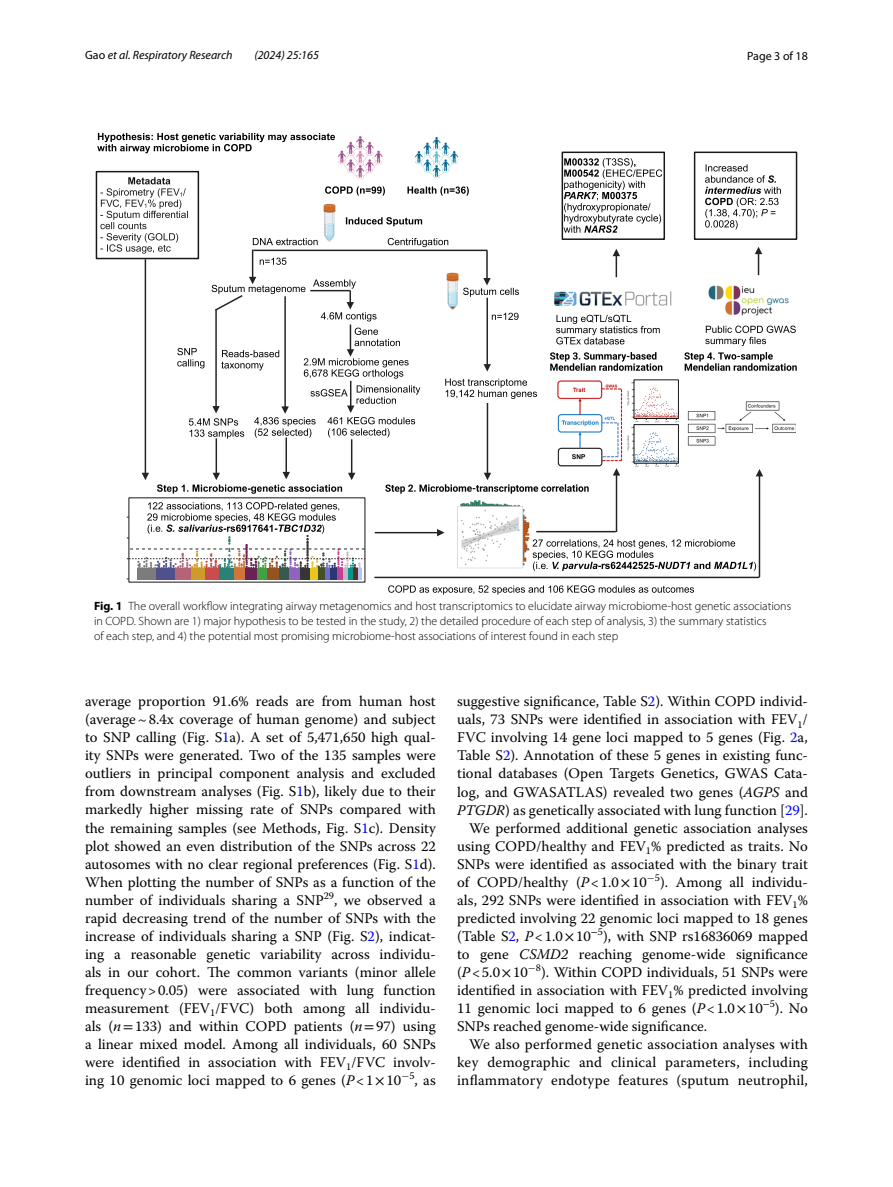
<style>
.page{position:relative;width:893px;height:1187px;background:#fff}
.page>*{position:absolute;margin:0;border:0;box-sizing:border-box;transform-origin:0 0}
.t1{font:14.7px/18px "Warnock Pro";color:#000;text-align:justify}
.t2{font:300 12px/15px "Myriad Pro";color:#000}
.t3{font:italic 12px "Myriad Pro";color:#000}
.t4{font:12px "Myriad Pro";color:#000}
.s1{font-style:normal}
.s2{font-weight:700}
.s3{color:#00f}
.s4{font-style:italic}
.s5{font-family:"STIX"}
</style>
<div class="page">
<img style="left:341px;top:136px;width:455px;height:432px">
<svg style="left:627px;top:382px;width:52px;height:85px"></svg>
<hr style="left:216px;top:438px;width:1px;height:36px;background:#232323">
<hr style="left:351px;top:439px;width:1px;height:35px;background:#232323">
<svg style="left:348px;top:472px;width:7px;height:8px"></svg>
<hr style="left:487px;top:403px;width:1px;height:71px;background:#232323">
<hr style="left:375px;top:532px;width:64px;height:1px;background:#232323">
<svg style="left:437px;top:529px;width:7px;height:7px"></svg>
<hr style="left:145px;top:259px;width:1px;height:215px;background:#232323">
<svg style="left:142px;top:472px;width:7px;height:8px"></svg>
<svg style="left:388px;top:585px;width:306px;height:9px"></svg>
<hr style="left:616px;top:474px;width:1px;height:58px;background:#232323">
<svg style="left:613px;top:468px;width:7px;height:7px"></svg>
<hr style="left:536px;top:531px;width:80px;height:1px;background:#232323">
<svg style="left:533px;top:539px;width:223px;height:32px"></svg>
<svg style="left:556px;top:315px;width:104px;height:29px"></svg>
<svg style="left:613px;top:260px;width:7px;height:17px"></svg>
<hr style="left:374px;top:576px;width:385px;height:2px;background:#232323">
<hr style="left:759px;top:475px;width:1px;height:102px;background:#232323">
<svg style="left:756px;top:469px;width:7px;height:7px"></svg>
<svg style="left:755px;top:260px;width:7px;height:15px"></svg>
<svg style="left:705px;top:325px;width:91px;height:21px"></svg>
<svg style="left:385px;top:472px;width:204px;height:21px"></svg>
<svg style="left:550px;top:352px;width:112px;height:19px"></svg>
<svg style="left:684px;top:352px;width:113px;height:19px"></svg>
<hr style="left:285px;top:437px;width:2px;height:36px;background:#232323">
<svg style="left:157px;top:472px;width:185px;height:21px"></svg>
<svg style="left:144px;top:260px;width:393px;height:178px"></svg>
<svg style="left:127px;top:502px;width:238px;height:77px"></svg>
<svg style="left:96px;top:151px;width:701px;height:109px"></svg>
<svg style="left:564px;top:158px;width:98px;height:75px"></svg>
<svg style="left:705px;top:164px;width:76px;height:65px"></svg>
<svg style="left:97px;top:133px;width:238px;height:20px"></svg>
<p class="t3" style="left:85px;top:48px;width:149px"><span class="s1">Gao</span> et al. Respiratory Research</p>
<p class="t3" style="left:254px;top:48px;width:66px">(2024) 25:165</p>
<p class="t4" style="left:747px;top:48px;width:62px">Page 3 of 18</p>
<p class="t2" style="left:94px;top:598px;width:699px"><span class="s2">Fig. 1</span> The overall workflow integrating airway metagenomics and host transcriptomics to elucidate airway microbiome-host genetic associations in COPD. Shown are 1) major hypothesis to be tested in the study, 2) the detailed procedure of each step of analysis, 3) the summary statistics<br>of each step, and 4) the potential most promising microbiome-host associations of interest found in each step</p>
<p class="t1" style="left:85px;top:692px;width:352px">average proportion 91.6% reads are from human host (average~8.4x coverage of human genome) and subject to SNP calling (Fig. S<span class="s3">1</span>a). A set of 5,471,650 high qual&shy;ity SNPs were generated. Two of the 135 samples were outliers in principal component analysis and excluded from downstream analyses (Fig. S<span class="s3">1</span>b), likely due to their markedly higher missing rate of SNPs compared with the remaining samples (see Methods, Fig. S<span class="s3">1</span>c). Density plot showed an even distribution of the SNPs across 22 autosomes with no clear regional preferences (Fig. S<span class="s3">1</span>d).<br>When plotting the number of SNPs as a function of the number of individuals sharing a SNP<sup>29</sup>, we observed a rapid decreasing trend of the number of SNPs with the increase of individuals sharing a SNP (Fig. S<span class="s3">2</span>), indicat&shy;ing a reasonable genetic variability across individu&shy;als in our cohort. The common variants (minor allele frequency&gt;0.05) were associated with lung function measurement (FEV<sub>1</sub>/FVC) both among all individu&shy;als (<span class="s4">n</span><span class="s5">=</span>133) and within COPD patients (<span class="s4">n</span><span class="s5">=</span>97) using a linear mixed model. Among all individuals, 60 SNPs were identified in association with FEV<sub>1</sub>/FVC involv&shy;ing 10 genomic loci mapped to 6 genes (<span class="s4">P</span>&lt;1<span class="s5">×</span> -10<sup>−</sup><sup>5</sup>, as</p>
<p class="t1" style="left:457px;top:692px;width:352px">suggestive significance, Table S<span class="s3">2</span>). Within COPD individ-</p>
<p class="t1" style="left:457px;top:710px;width:352px">uals, 73 SNPs were identified in association with FEV<sub>1</sub>/</p>
<p class="t1" style="left:457px;top:728px;width:352px">FVC involving 14 gene loci mapped to 5 genes (Fig. <span class="s3">2</span>a,</p>
<p class="t1" style="left:457px;top:746px;width:352px">Table S<span class="s3">2</span>). Annotation of these 5 genes in existing func-</p>
<p class="t1" style="left:457px;top:764px;width:352px">tional databases (Open Targets Genetics, GWAS Cata-</p>
<p class="t1" style="left:457px;top:782px;width:352px">log, and GWASATLAS) revealed two genes (<span class="s4">AGPS</span> and</p>
<p class="t1" style="left:457px;top:800px;width:352px"><span class="s4">PTGDR</span>) as genetically associated with lung function [<span class="s3">29</span>].</p>
<p class="t1" style="left:469px;top:818px;width:340px">We performed additional genetic association analyses</p>
<p class="t1" style="left:457px;top:836px;width:352px">using COPD/healthy and FEV<sub>1</sub>% predicted as traits. No</p>
<p class="t1" style="left:457px;top:854px;width:352px">SNPs were identified as associated with the binary trait</p>
<p class="t1" style="left:457px;top:872px;width:352px">of COPD/healthy (<span class="s4">P</span>&lt;1.0<span class="s5">×</span> -10<sup>−</sup><sup>5</sup>). Among all individu-</p>
<p class="t1" style="left:457px;top:890px;width:352px">als, 292 SNPs were identified in association with FEV<sub>1</sub>%</p>
<p class="t1" style="left:457px;top:908px;width:352px">predicted involving 22 genomic loci mapped to 18 genes</p>
<p class="t1" style="left:457px;top:926px;width:352px">(Table S<span class="s3">2</span>, <span class="s4">P</span>&lt;1.0<span class="s5">×</span> -10<sup>−</sup><sup>5</sup>), with SNP rs16836069 mapped</p>
<p class="t1" style="left:457px;top:944px;width:352px">to gene <span class="s4">CSMD2</span> reaching genome-wide significance</p>
<p class="t1" style="left:457px;top:962px;width:352px">(<span class="s4">P</span>&lt;5.0<span class="s5">×</span> -10<sup>−</sup><sup>8</sup>). Within COPD individuals, 51 SNPs were</p>
<p class="t1" style="left:457px;top:980px;width:352px">identified in association with FEV<sub>1</sub>% predicted involving</p>
<p class="t1" style="left:457px;top:998px;width:352px">11 genomic loci mapped to 6 genes (<span class="s4">P</span>&lt;1.0<span class="s5">×</span> -10<sup>−</sup><sup>5</sup>). No</p>
<p class="t1" style="left:457px;top:1016px;width:252px">SNPs reached genome-wide significance.</p>
<p class="t1" style="left:469px;top:1034px;width:340px">We also performed genetic association analyses with</p>
<p class="t1" style="left:457px;top:1052px;width:352px">key demographic and clinical parameters, including</p>
<p class="t1" style="left:457px;top:1070px;width:352px">inflammatory endotype features (sputum neutrophil,</p>
</div>
